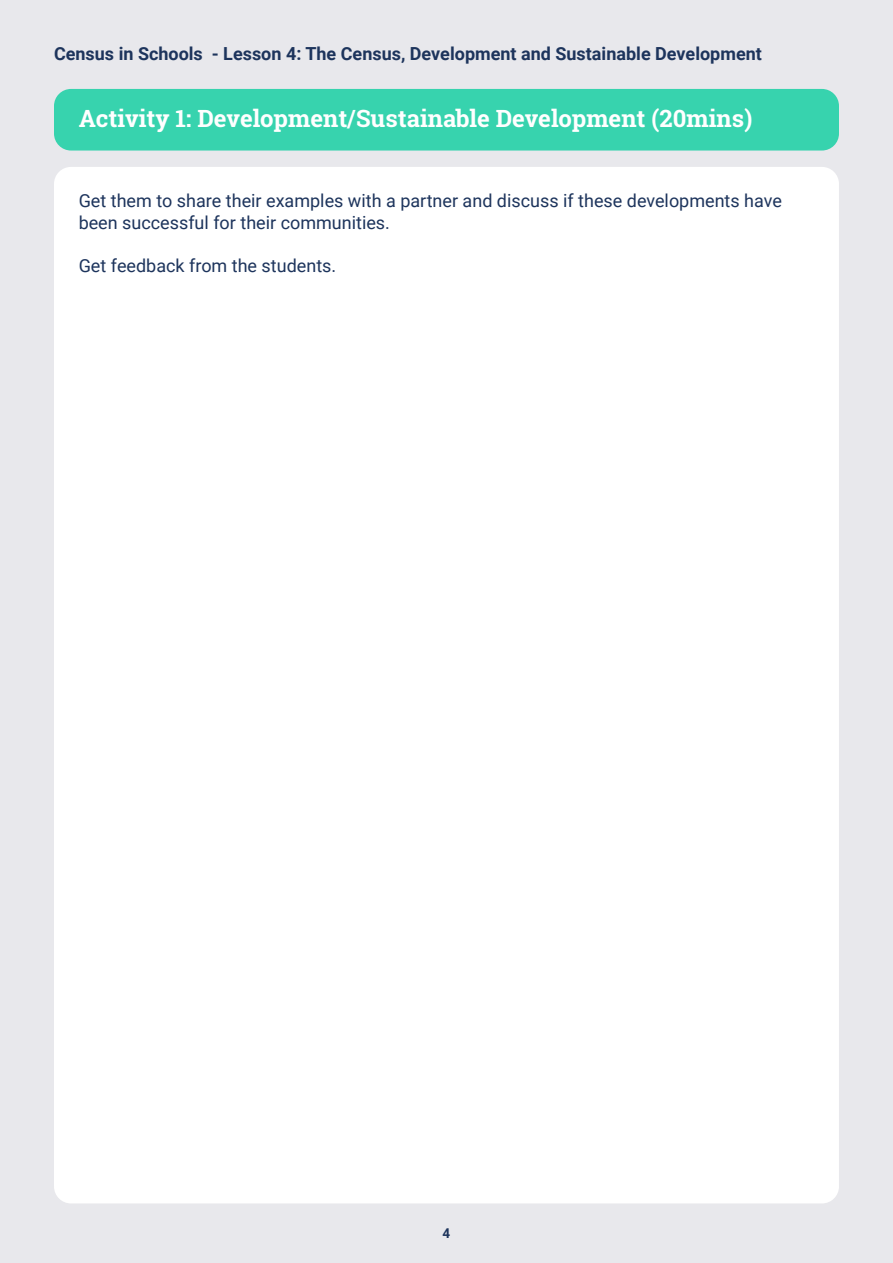
<style>
.page{position:relative;width:893px;height:1263px;background:#e8e8ec}
.page>*{position:absolute;margin:0;border:0;box-sizing:border-box;transform-origin:0 0}
.t1{font:700 24px "Roboto Slab";color:#fff}
.t2{font:18px/21.6px "Roboto";color:#1d345c}
.t3{font:700 18px "Roboto";color:#1d345c}
.t4{font:700 13.5px "Roboto";color:#1d345c}
</style>
<div class="page">
<div style="left:54px;top:89px;width:785px;height:62px;background:#37d3ae;border-radius:17px"></div>
<div style="left:54px;top:167px;width:785px;height:1036px;background:#fff;border-radius:17px"></div>
<p class="t3" style="left:54px;top:41px;width:709px">Census in Schools - Lesson 4: The Census, Development and Sustainable Development</p>
<h1 class="t1" style="left:79px;top:101px;width:675px">Activity 1: Development/Sustainable Development (20mins)</h1>
<p class="t2" style="left:79px;top:190px;width:705px">Get them to share their examples with a partner and discuss if these developments have been successful for their communities.</p>
<p class="t2" style="left:79px;top:254px;width:259px">Get feedback from the students.</p>
<p class="t4" style="left:443px;top:1224px;width:9px">4</p>
</div>
